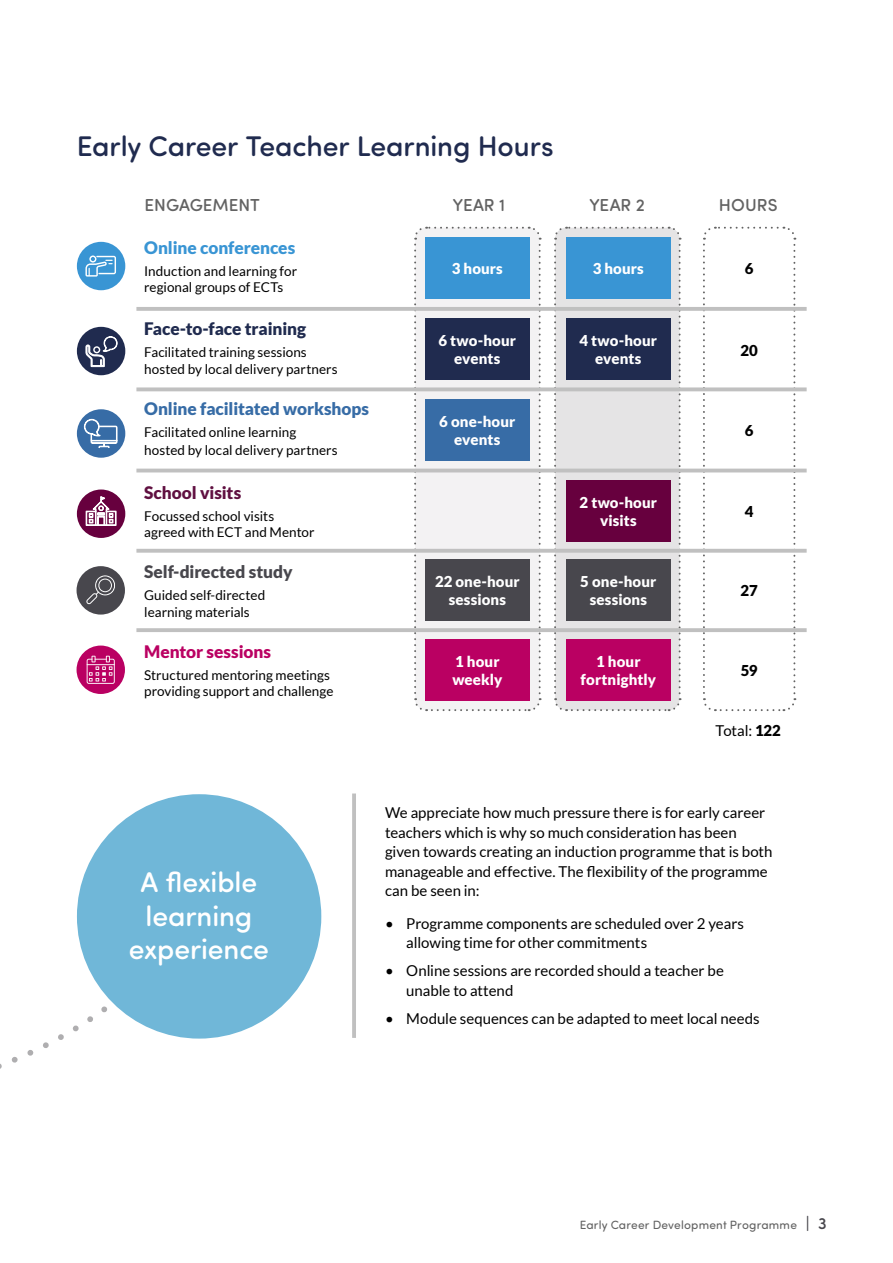
<style>
.page{position:relative;width:893px;height:1263px;background:#fff}
.page>*{position:absolute;margin:0;border:0;box-sizing:border-box;transform-origin:0 0}
.t1{font:500 28.5px "Sofia Pro Soft";color:#202b4f}
.t2{font:500 28.5px/33px "Sofia Pro Soft";letter-spacing:-.005em;color:#fff;text-align:center}
.t3{font:500 17.4px "Sofia Pro Soft";letter-spacing:-.005em;color:#636363}
.t4{font:900 17.25px "Lato";letter-spacing:-.005em;color:#376ca6}
.t5{font:900 17.25px "Lato";letter-spacing:-.01em;color:#202b4f}
.t6{font:900 17.25px "Lato";letter-spacing:-.005em;color:#48474d}
.t7{font:900 17.25px "Lato";letter-spacing:-.005em;color:#3995d4}
.t8{font:900 17.25px "Lato";color:#ba0062}
.t9{font:900 17.25px "Lato";letter-spacing:-.005em;color:#601041}
.t10{font:15px/19.5px "Lato";color:#000}
.t11{font:900 15px/18px "Lato";letter-spacing:.01em;color:#fff;text-align:center}
.t12{font:900 15px "Lato";color:#000}
.t13{font:13.5px/16.5px "Lato";color:#000}
.t14{font:12px "Sofia Pro Soft";letter-spacing:.015em;color:#636363}
.s1{font-weight:900}
.s2{font-weight:500;font-size:16.5px;color:#48474d}
</style>
<div class="page">
<svg style="left:0;top:927px;width:188px;height:142px"></svg>
<div style="left:77px;top:794px;width:244px;height:244px;background:#70b7d8;border-radius:50%"></div>
<hr style="left:352px;top:793px;width:4px;height:245px;background:#c0c0c0">
<svg style="left:413px;top:226px;width:129px;height:486px"></svg>
<svg style="left:553px;top:226px;width:129px;height:486px;background:#e1dfe1"></svg>
<svg style="left:702px;top:226px;width:94px;height:486px"></svg>
<div style="left:77px;top:327px;width:48px;height:48px;background:#202b4f;border-radius:50%"></div>
<svg style="left:86px;top:336px;width:32px;height:31px"></svg>
<hr style="left:136px;top:307px;width:671px;height:4px;background:#c0c0c0">
<svg style="left:136px;top:387px;width:671px;height:4px;background:#c6c6c6"></svg>
<hr style="left:136px;top:469px;width:671px;height:3px;background:#c0c0c0">
<svg style="left:136px;top:549px;width:671px;height:4px;background:#c4c4c4"></svg>
<svg style="left:136px;top:628px;width:671px;height:4px;background:#c2c2c2"></svg>
<div style="left:425px;top:238px;width:104px;height:61px;background:#3995d4"></div>
<div style="left:425px;top:318px;width:104px;height:62px;background:#202b4f"></div>
<div style="left:425px;top:399px;width:104px;height:62px;background:#376ca6"></div>
<div style="left:566px;top:238px;width:104px;height:61px;background:#3995d4"></div>
<div style="left:566px;top:318px;width:104px;height:62px;background:#202b4f"></div>
<div style="left:566px;top:480px;width:104px;height:62px;background:#67003e"></div>
<div style="left:425px;top:560px;width:104px;height:61px;background:#48474d"></div>
<div style="left:425px;top:639px;width:104px;height:61px;background:#ba0062"></div>
<div style="left:566px;top:560px;width:104px;height:61px;background:#48474d"></div>
<div style="left:566px;top:639px;width:104px;height:61px;background:#ba0062"></div>
<div style="left:77px;top:242px;width:48px;height:48px;background:#3995d4;border-radius:50%"></div>
<div style="left:77px;top:409px;width:48px;height:49px;background:#376ca6;border-radius:50%"></div>
<div style="left:77px;top:489px;width:48px;height:49px;background:#67003e;border-radius:50%"></div>
<svg style="left:85px;top:255px;width:31px;height:22px"></svg>
<svg style="left:84px;top:419px;width:34px;height:29px"></svg>
<svg style="left:86px;top:497px;width:30px;height:29px"></svg>
<div style="left:77px;top:566px;width:48px;height:49px;background:#48474d;border-radius:50%"></div>
<div style="left:77px;top:645px;width:48px;height:49px;background:#ba0062;border-radius:50%"></div>
<svg style="left:86px;top:575px;width:29px;height:29px"></svg>
<svg style="left:87px;top:656px;width:28px;height:28px"></svg>
<h1 class="t1" style="left:77px;top:126px;width:478px">Early Career Teacher Learning Hours</h1>
<p class="t3" style="left:145px;top:192px;width:117px">ENGAGEMENT</p>
<p class="t3" style="left:453px;top:192px;width:54px">YEAR 1</p>
<p class="t3" style="left:589px;top:192px;width:57px">YEAR 2</p>
<p class="t3" style="left:719px;top:192px;width:60px">HOURS</p>
<p class="t7" style="left:144px;top:237px;width:153px">Online conferences</p>
<p class="t13" style="left:144px;top:262px;width:154px">Induction and learning for regional groups of ECTs</p>
<p class="t5" style="left:144px;top:319px;width:164px">Face-to-face training</p>
<p class="t13" style="left:144px;top:344px;width:195px">Facilitated training sessions hosted by local delivery partners</p>
<p class="t4" style="left:144px;top:399px;width:227px">Online facilitated workshops</p>
<p class="t13" style="left:144px;top:424px;width:195px;line-height:17.4px">Facilitated online learning hosted by local delivery partners</p>
<p class="t9" style="left:144px;top:482px;width:99px">School visits</p>
<p class="t13" style="left:144px;top:508px;width:172px">Focussed school visits agreed with ECT and Mentor</p>
<p class="t6" style="left:144px;top:562px;width:150px">Self-directed study</p>
<p class="t13" style="left:144px;top:587px;width:123px">Guided self-directed learning materials</p>
<p class="t8" style="left:144px;top:641px;width:128px">Mentor sessions</p>
<p class="t13" style="left:144px;top:666px;width:191px">Structured mentoring meetings providing support and challenge</p>
<p class="t11" style="left:452px;top:260px;width:53px">3 hours</p>
<p class="t11" style="left:593px;top:260px;width:53px">3 hours</p>
<p class="t12" style="left:745px;top:260px;width:10px">6</p>
<p class="t11" style="left:439px;top:331px;width:79px">6 two-hour events</p>
<p class="t11" style="left:579px;top:331px;width:79px">4 two-hour events</p>
<p class="t12" style="left:740px;top:342px;width:19px">20</p>
<p class="t11" style="left:439px;top:412px;width:78px">6 one-hour events</p>
<p class="t12" style="left:745px;top:422px;width:10px">6</p>
<p class="t11" style="left:580px;top:493px;width:79px">2 two-hour visits</p>
<p class="t12" style="left:745px;top:503px;width:10px">4</p>
<p class="t11" style="left:435px;top:573px;width:86px">22 one-hour sessions</p>
<p class="t11" style="left:580px;top:573px;width:78px">5 one-hour sessions</p>
<p class="t12" style="left:741px;top:582px;width:19px">27</p>
<p class="t11" style="left:452px;top:652px;width:52px;text-align:left">1 hour weekly</p>
<p class="t11" style="left:581px;top:652px;width:77px">1 hour fortnightly</p>
<p class="t12" style="left:741px;top:661px;width:18px">59</p>
<p class="t10" style="left:715px;top:721px;width:67px">Total: <span class="s1">122</span></p>
<h1 class="t2" style="left:129px;top:864px;width:141px">A flexible learning experience</h1>
<p class="t10" style="left:385px;top:803px;width:389px">We appreciate how much pressure there is for early career teachers which is why so much consideration has been given towards creating an induction programme that is both manageable and effective. The flexibility of the programme can be seen in:</p>
<p class="t10" style="left:406px;top:913px;width:339px;text-indent:-21px">• Programme components are scheduled over 2 years allowing time for other commitments</p>
<p class="t10" style="left:406px;top:961px;width:319px;text-indent:-21px">• Online sessions are recorded should a teacher be unable to attend</p>
<p class="t10" style="left:385px;top:1008px;width:376px">• Module sequences can be adapted to meet local needs</p>
<p class="t14" style="left:580px;top:1216px;width:248px">Early Career Development Programme <span class="s2">| 3</span></p>
</div>
